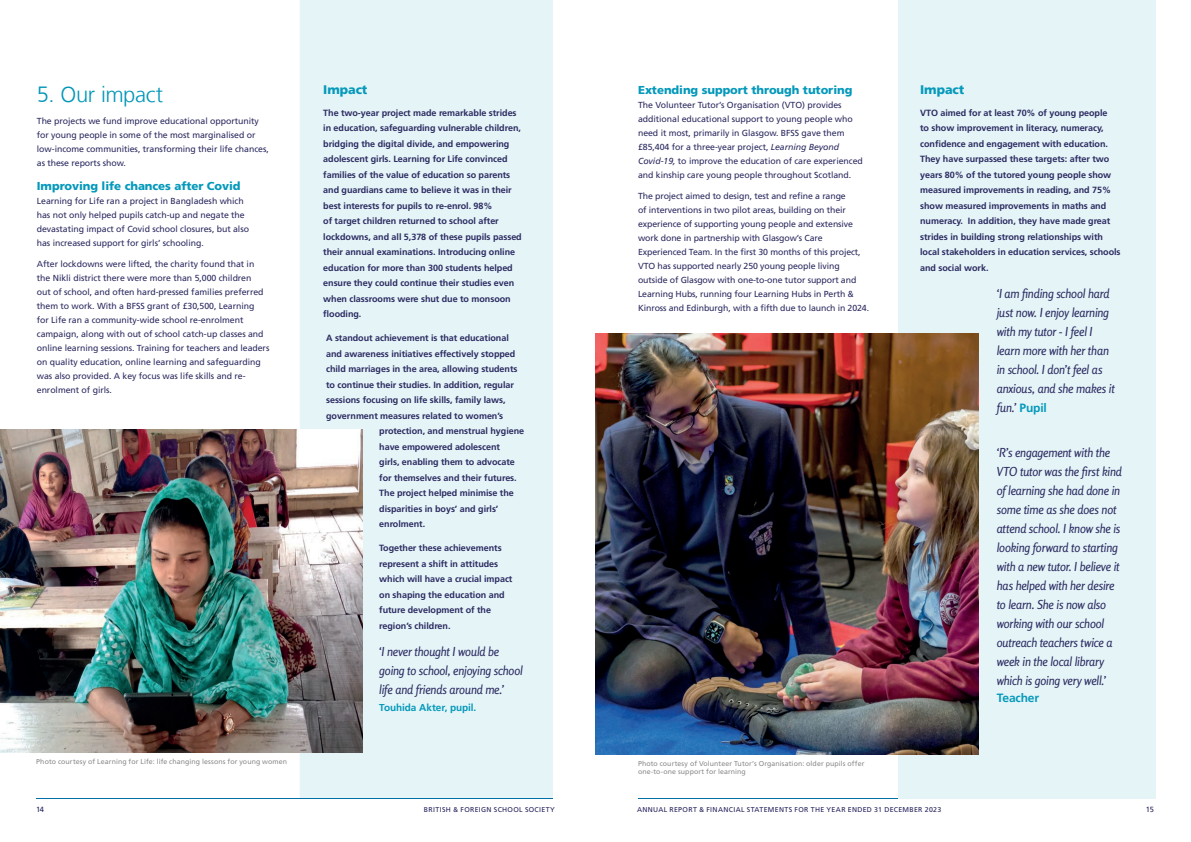
<style>
.page{position:relative;width:1191px;height:842px;background:#fff}
.page>*{position:absolute;margin:0;border:0;box-sizing:border-box;transform-origin:0 0}
.t1{font:300 22px "Frutiger LT Com";letter-spacing:-.015em;color:#0096b8}
.t2{font:italic 500 12.5px/19px "Rosario";letter-spacing:-.015em;color:#2c2b61;scale:.95 1}
.t3{font:900 12.5px "Frutiger LT Com";letter-spacing:-.005em;color:#0599bb}
.t4{font:700 12px "Frutiger LT Com";letter-spacing:-.015em;color:#0599bb}
.t5{font:900 11.5px "Frutiger LT Com";letter-spacing:-.005em;color:#0599bb}
.t6{font:700 10px "Frutiger LT Com";letter-spacing:-.005em;color:#0599bb}
.t7{font:700 9px/15.5px "Frutiger LT Com";letter-spacing:-.005em;color:#2c2b61}
.t8{font:8.8px/14px "Frutiger LT Com";letter-spacing:-.005em;color:#2c2b61}
.t9{font:7.5px "Frutiger LT Com";color:#25245d}
.t10{font:7px/8.4px "Frutiger LT Com";letter-spacing:.015em;color:#8b8b8c}
.t11{font:7px "Frutiger LT Com";letter-spacing:.045em;color:#25245d}
.s1{font-style:italic}
.s2{font-family:"Frutiger LT Com";font-weight:700;font-style:normal;font-size:12px;color:#0599bb}
</style>
<div class="page">
<hr style="left:638px;top:798px;width:516px;height:1px;background:#006faa">
<hr style="left:36px;top:798px;width:517px;height:1px;background:#006faa">
<div style="left:898px;top:0;width:257px;height:798px;background:#e4f4f7"></div>
<div style="left:300px;top:0;width:253px;height:798px;background:#e4f4f7"></div>
<img style="left:595px;top:334px;width:383px;height:420px">
<img style="left:0;top:429px;width:362px;height:324px">
<h1 class="t1" style="left:37px;top:81px;width:128px">5. Our impact</h1>
<p class="t8" style="left:37px;top:114px;width:233px">The projects we fund improve educational opportunity for young people in some of the most marginalised or low-income communities, transforming their life chances, as these reports show.</p>
<p class="t5" style="left:37px;top:179px;width:205px">Improving life chances after Covid</p>
<p class="t8" style="left:37px;top:194px;width:214px">Learning for Life ran a project in Bangladesh which has not only helped pupils catch-up and negate the devastating impact of Covid school closures, but also has increased support for girls’ schooling.</p>
<p class="t8" style="left:37px;top:257px;width:234px">After lockdowns were lifted, the charity found that in the Nikli district there were more than 5,000 children<br>out of school, and often hard-pressed families preferred them to work. With a BFSS grant of £30,500, Learning<br>for Life ran a community-wide school re-enrolment campaign, along with out of school catch-up classes and online learning sessions. Training for teachers and leaders on quality education, online learning and safeguarding was also provided. A key focus was life skills and re&shy;enrolment of girls.</p>
<h2 class="t3" style="left:323px;top:82px;width:46px">Impact</h2>
<p class="t7" style="left:323px;top:105px;width:200px">The two-year project made remarkable strides in education, safeguarding vulnerable children, bridging the digital divide, and empowering adolescent girls. Learning for Life convinced families of the value of education so parents and guardians came to believe it was in their best interests for pupils to re-enrol. 98%<br>of target children returned to school after lockdowns, and all 5,378 of these pupils passed their annual examinations. Introducing online education for more than 300 students helped ensure they could continue their studies even when classrooms were shut due to monsoon flooding.</p>
<p class="t7" style="left:326px;top:330px;width:184px">A standout achievement is that educational</p>
<p class="t7" style="left:326px;top:346px;width:191px">and awareness initiatives effectively stopped</p>
<p class="t7" style="left:326px;top:361px;width:193px">child marriages in the area, allowing students</p>
<p class="t7" style="left:326px;top:377px;width:189px">to continue their studies. In addition, regular</p>
<p class="t7" style="left:326px;top:392px;width:181px">sessions focusing on life skills, family laws,</p>
<p class="t7" style="left:326px;top:408px;width:179px">government measures related to women’s</p>
<p class="t7" style="left:379px;top:423px;width:146px">protection, and menstrual hygiene</p>
<p class="t7" style="left:379px;top:439px;width:122px">have empowered adolescent</p>
<p class="t7" style="left:379px;top:454px;width:137px">girls, enabling them to advocate</p>
<p class="t7" style="left:379px;top:470px;width:139px">for themselves and their futures.</p>
<p class="t7" style="left:379px;top:485px;width:136px">The project helped minimise the</p>
<p class="t7" style="left:379px;top:501px;width:121px">disparities in boys’ and girls’</p>
<p class="t7" style="left:379px;top:516px;width:47px">enrolment.</p>
<p class="t7" style="left:379px;top:540px;width:135px">Together these achievements represent a shift in attitudes which will have a crucial impact on shaping the education and future development of the region’s children.</p>
<h2 class="t2" style="left:379px;top:641px;width:153px">‘I never thought I would be going to school, enjoying school life and friends around me.’</h2>
<p class="t6" style="left:379px;top:702px;width:99px">Touhida Akter, pupil.</p>
<p class="t5" style="left:638px;top:83px;width:216px">Extending support through tutoring</p>
<p class="t8" style="left:638px;top:98px;width:226px">The Volunteer Tutor’s Organisation (VTO) provides additional educational support to young people who need it most, primarily in Glasgow. BFSS gave them £85,404 for a three-year project, <span class="s1">Learning Beyond Covid-19,</span> to improve the education of care experienced and kinship care young people throughout Scotland.</p>
<p class="t8" style="left:638px;top:189px;width:233px">The project aimed to design, test and refine a range<br>of interventions in two pilot areas, building on their experience of supporting young people and extensive work done in partnership with Glasgow’s Care Experienced Team. In the first 30 months of this project, VTO has supported nearly 250 young people living outside of Glasgow with one-to-one tutor support and Learning Hubs, running four Learning Hubs in Perth &amp; Kinross and Edinburgh, with a fifth due to launch in 2024.</p>
<h2 class="t3" style="left:920px;top:82px;width:46px">Impact</h2>
<p class="t7" style="left:920px;top:105px;width:202px">VTO aimed for at least 70% of young people<br>to show improvement in literacy, numeracy, confidence and engagement with education.<br>They have surpassed these targets: after two years 80% of the tutored young people show measured improvements in reading, and 75% show measured improvements in maths and numeracy. In addition, they have made great strides in building strong relationships with local stakeholders in education services, schools and social work.</p>
<h2 class="t2" style="left:996px;top:283px;width:126px">‘I am finding school hard just now. I enjoy learning with my tutor - I feel I learn more with her than in school. I don’t feel as anxious, and she makes it fun.’ <span class="s2">Pupil</span></h2>
<p class="t2" style="left:996px;top:442px;width:133px">‘R’s engagement with the<br>VTO tutor was the first kind of learning she had done in some time as she does not attend school. I know she is looking forward to starting with a new tutor. I believe it has helped with her desire to learn. She is now also working with our school outreach teachers twice a week in the local library which is going very well.’</p>
<h3 class="t4" style="left:996px;top:690px;width:44px">Teacher</h3>
<p class="t10" style="left:36px;top:757px;width:252px">Photo courtesy of Learning for Life: life changing lessons for young women</p>
<p class="t10" style="left:638px;top:759px;width:228px">Photo courtesy of Volunteer Tutor’s Organisation: older pupils offer one-to-one support for learning</p>
<p class="t9" style="left:36px;top:805px;width:10px">14</p>
<p class="t11" style="left:424px;top:805px;width:132px">BRITISH &amp; FOREIGN SCHOOL SOCIETY</p>
<p class="t11" style="left:637px;top:805px;width:306px">ANNUAL REPORT &amp; FINANCIAL STATEMENTS FOR THE YEAR ENDED 31 DECEMBER 2023</p>
<p class="t9" style="left:1145px;top:805px;width:10px">15</p>
</div>
